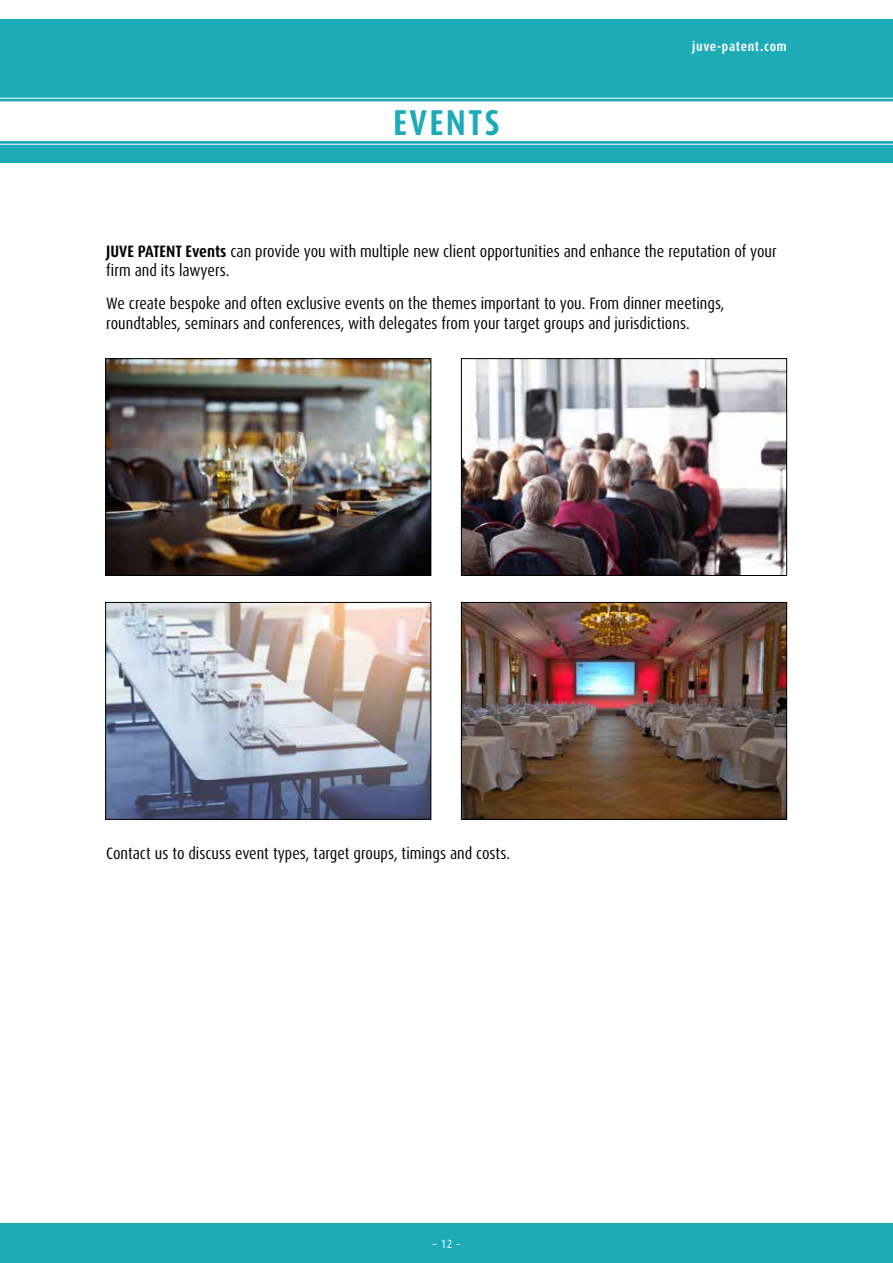
<style>
.page{position:relative;width:893px;height:1263px;background:#fff}
.page>*{position:absolute;margin:0;border:0;box-sizing:border-box;transform-origin:0 0}
.t1{font:700 condensed 36px "Dax OT";letter-spacing:.06em;color:#1dabb8}
.t2{font:condensed 16.5px/19.8px "Dax OT";color:#000}
.t3{font:700 condensed 13.5px "Dax OT";letter-spacing:.045em;color:#fff}
.t4{font:condensed 12px "Dax OT";color:#fff}
.s1{font-weight:700}
</style>
<div class="page">
<div style="left:0;top:1223px;width:893px;height:40px;background:#1dabb8"></div>
<div style="left:0;top:19px;width:893px;height:144px;background:#1dabb8"></div>
<svg style="left:0;top:97px;width:893px;height:48px"></svg>
<img style="left:107px;top:360px;width:322px;height:214px">
<div style="left:105px;top:358px;width:326px;height:218px;border:1px solid #000"></div>
<img style="left:107px;top:604px;width:322px;height:213px">
<div style="left:105px;top:602px;width:326px;height:217px;border:1px solid #000"></div>
<img style="left:463px;top:360px;width:322px;height:214px">
<div style="left:461px;top:358px;width:326px;height:218px;border:1px solid #000"></div>
<img style="left:463px;top:604px;width:322px;height:213px">
<div style="left:461px;top:602px;width:326px;height:217px;border:1px solid #000"></div>
<h1 class="t1" style="left:393px;top:100px;width:108px">EVENTS</h1>
<p class="t3" style="left:692px;top:37px;width:96px">juve-patent.com</p>
<p class="t2" style="left:106px;top:241px;width:672px"><span class="s1">JUVE PATENT Events</span> can provide you with multiple new client opportunities and enhance the reputation of your firm and its lawyers.</p>
<p class="t2" style="left:106px;top:293px;width:620px">We create bespoke and often exclusive events on the themes important to you. From dinner meetings, roundtables, seminars and conferences, with delegates from your target groups and jurisdictions.</p>
<p class="t2" style="left:106px;top:844px;width:403px">Contact us to discuss event types, target groups, timings and costs.</p>
<p class="t4" style="left:433px;top:1236px;width:29px">– 12 –</p>
</div>
